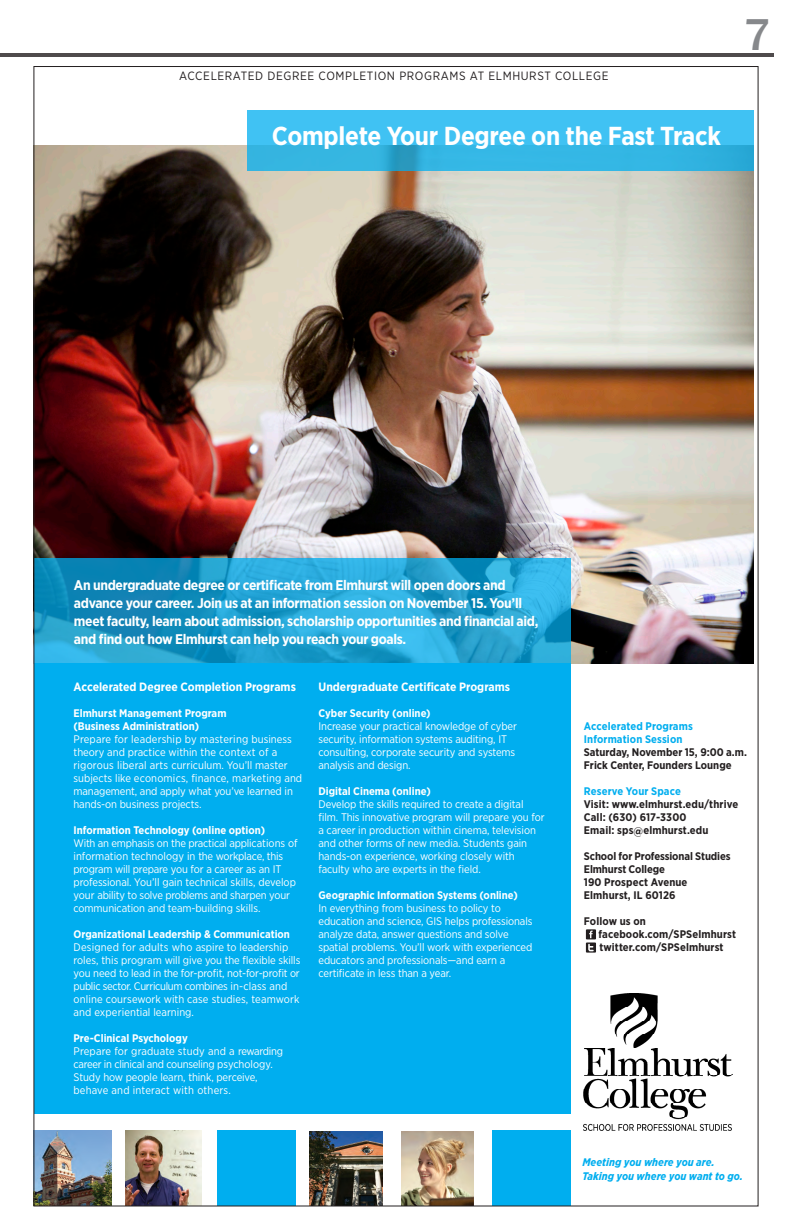
<style>
.page{position:relative;width:792px;height:1224px;background:#fff}
.page>*{position:absolute;margin:0;border:0;box-sizing:border-box;transform-origin:0 0}
.t1{font:500 45.9px "Franklin Gothic";color:#86888b}
.t2{font:700 26px "Gotham Narrow";letter-spacing:-.01em;color:#fff}
.t3{font:700 14px/18px "Gotham Narrow";letter-spacing:-.025em;color:#fff}
.t4{font:700 12px "Gotham Narrow";color:#fff}
.t5{font:12px "Gotham Narrow";letter-spacing:.05em;color:#231f20}
.t6{font:11px/13px "Gotham Narrow";letter-spacing:-.01em;color:#fff}
.t7{font:700 11px/13px "Gotham Narrow";letter-spacing:.01em;color:#231f20}
.t8{font:700 11px/13px "Gotham Narrow";letter-spacing:-.01em;color:#231f20}
.t9{font:italic 700 11px/13.2px "Gotham Narrow";color:#00aeef}
.s1{font-weight:700}
.s2{color:#00aeef}
</style>
<div class="page">
<hr style="left:0;top:53px;width:774px;height:4px;background:#4f4b4c">
<img style="left:36px;top:145px;width:718px;height:518px">
<svg style="left:247px;top:110px;width:507px;height:61px;background:#3abbea"></svg>
<svg style="left:36px;top:558px;width:535px;height:105px;background:#209ece"></svg>
<div style="left:34px;top:663px;width:537px;height:451px;background:#00aeef"></div>
<img style="left:36px;top:1131px;width:75px;height:73px">
<img style="left:126px;top:1131px;width:76px;height:73px">
<div style="left:218px;top:1131px;width:78px;height:75px;background:#00aeef"></div>
<img style="left:309px;top:1131px;width:74px;height:73px">
<img style="left:401px;top:1131px;width:72px;height:73px">
<div style="left:493px;top:1131px;width:78px;height:75px;background:#00aeef"></div>
<div style="left:586px;top:929px;width:10px;height:10px;background:#231f20"></div>
<svg style="left:589px;top:931px;width:4px;height:7px"></svg>
<svg style="left:586px;top:943px;width:10px;height:10px"></svg>
<svg style="left:588px;top:944px;width:6px;height:7px"></svg>
<img style="left:584px;top:994px;width:148px;height:136px">
<p class="t5" style="left:179px;top:69px;width:431px">ACCELERATED DEGREE COMPLETION PROGRAMS AT ELMHURST COLLEGE</p>
<p class="t2" style="left:272px;top:120px;width:450px">Complete Your Degree on the Fast Track</p>
<p class="t1" style="left:744px;top:6px;width:28px">7</p>
<p class="t3" style="left:74px;top:576px;width:466px">An undergraduate degree or certificate from Elmhurst will open doors and advance your career. Join us at an information session on November 15. You’ll meet faculty, learn about admission, scholarship opportunities and financial aid, and find out how Elmhurst can help you reach your goals.</p>
<p class="t4" style="left:74px;top:679px;width:224px">Accelerated Degree Completion Programs</p>
<p class="t6" style="left:74px;top:707px;width:230px"><span class="s1">Elmhurst Management Program<br>(Business Administration)<br></span>Prepare for leadership by mastering business theory and practice within the context of a rigorous liberal arts curriculum. You’ll master subjects like economics, finance, marketing and management, and apply what you’ve learned in hands-on business projects.</p>
<p class="t6" style="left:74px;top:824px;width:226px"><span class="s1">Information Technology (online option)<br></span>With an emphasis on the practical applications of information technology in the workplace, this program will prepare you for a career as an IT professional. You’ll gain technical skills, develop your ability to solve problems and sharpen your communication and team-building skills.</p>
<p class="t6" style="left:74px;top:928px;width:228px"><span class="s1">Organizational Leadership &amp; Communication </span>Designed for adults who aspire to leadership roles, this program will give you the flexible skills you need to lead in the for-profit, not-for-profit or public sector. Curriculum combines in-class and online coursework with case studies, teamwork and experiential learning.</p>
<p class="t6" style="left:74px;top:1032px;width:211px"><span class="s1">Pre-Clinical Psychology<br></span>Prepare for graduate study and a rewarding career in clinical and counseling psychology.<br>Study how people learn, think, perceive, behave and interact with others.</p>
<p class="t4" style="left:318px;top:679px;width:193px">Undergraduate Certificate Programs</p>
<p class="t6" style="left:318px;top:707px;width:200px"><span class="s1">Cyber Security (online)<br></span>Increase your practical knowledge of cyber security, information systems auditing, IT consulting, corporate security and systems analysis and design.</p>
<p class="t6" style="left:318px;top:785px;width:228px"><span class="s1">Digital Cinema (online)<br></span>Develop the skills required to create a digital film. This innovative program will prepare you for a career in production within cinema, television and other forms of new media. Students gain hands-on experience, working closely with faculty who are experts in the field.</p>
<p class="t6" style="left:318px;top:889px;width:216px"><span class="s1">Geographic Information Systems (online)<br></span>In everything from business to policy to education and science, GIS helps professionals analyze data, answer questions and solve spatial problems. You’ll work with experienced educators and professionals—and earn a certificate in less than a year.</p>
<p class="t7" style="left:584px;top:720px;width:165px"><span class="s2">Accelerated Programs<br>Information Session<br></span>Saturday, November 15, 9:00 a.m.<br>Frick Center, Founders Lounge</p>
<p class="t7" style="left:584px;top:785px;width:156px"><span class="s2">Reserve Your Space<br></span>Visit: www.elmhurst.edu/thrive<br>Call: (630) 617-3300<br>Email: sps@elmhurst.edu</p>
<p class="t8" style="left:584px;top:850px;width:148px">School for Professional Studies<br>Elmhurst College<br>190 Prospect Avenue<br>Elmhurst, IL 60126</p>
<p class="t7" style="left:599px;top:915px;width:139px;text-indent:-15px">Follow us on facebook.com/SPSelmhurst twitter.com/SPSelmhurst</p>
<p class="t9" style="left:582px;top:1156px;width:162px">Meeting you where you are.<br>Taking you where you want to go.</p>
</div>
